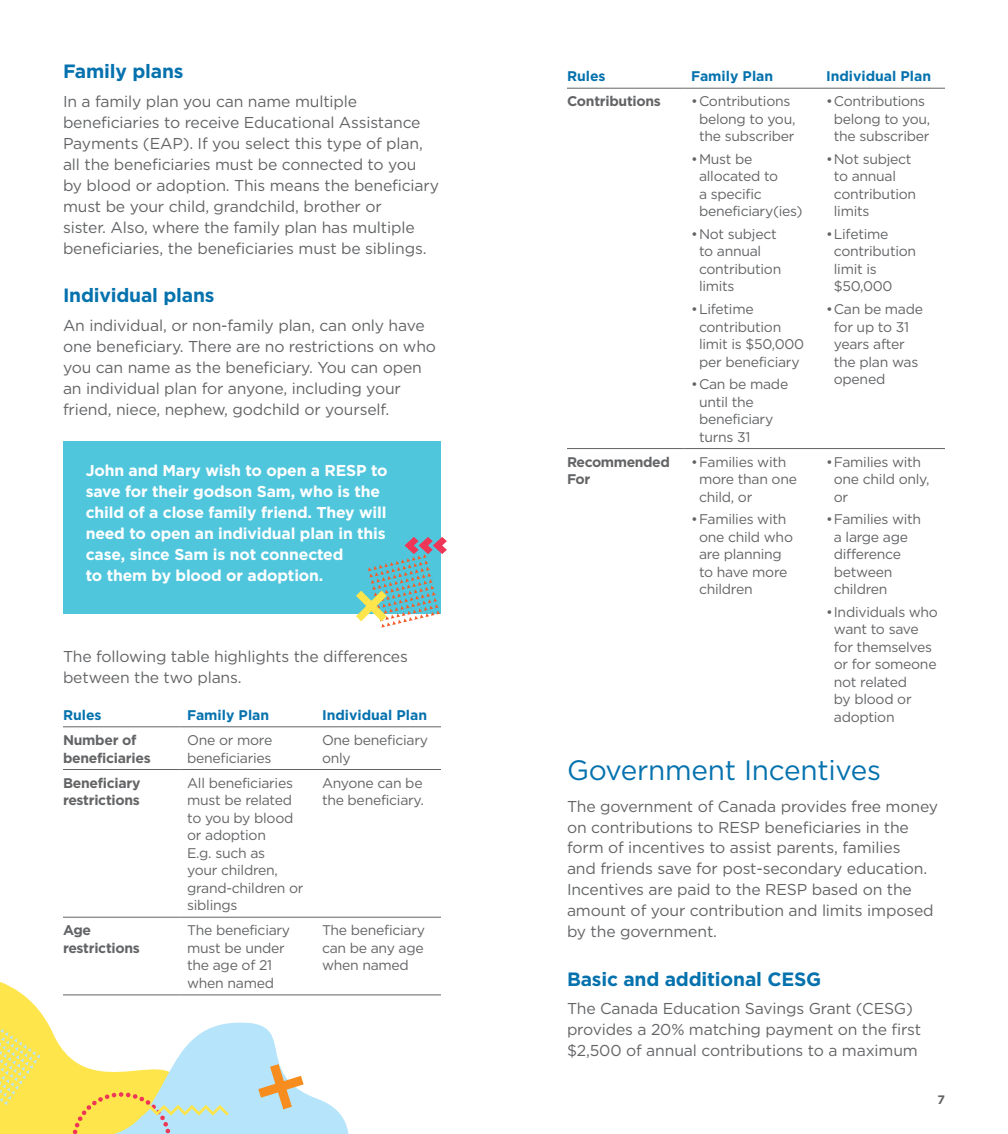
<style>
.page{position:relative;width:1008px;height:1134px;background:#fff}
.page>*{position:absolute;margin:0;border:0;box-sizing:border-box;transform-origin:0 0}
.t1{font:28px "Gotham";letter-spacing:-.01em;color:#0572ae}
.t2{font:700 19.25px "Gotham";letter-spacing:-.01em;color:#0572ae}
.t3{font:15.75px/21px "Gotham";letter-spacing:-.01em;color:#636466}
.t4{font:700 15.75px/21px "Gotham";letter-spacing:-.01em;color:#fff}
.t5{font:14px/17.5px "Gotham";letter-spacing:-.02em;color:#636466}
.t6{font:700 14px/17.5px "Gotham";letter-spacing:-.02em;color:#636466}
.t7{font:700 14px "Gotham";color:#0572ae}
.t8{font:700 12.25px "Gotham";color:#636466}
</style>
<div class="page">
<div style="left:63px;top:441px;width:378px;height:173px;background:#50c6dd"></div>
<hr style="left:63px;top:726px;width:117px;height:1px;background:#636466">
<hr style="left:180px;top:726px;width:135px;height:1px;background:#636466">
<hr style="left:315px;top:726px;width:126px;height:1px;background:#636466">
<hr style="left:63px;top:769px;width:117px;height:1px;background:#636466">
<hr style="left:180px;top:769px;width:135px;height:1px;background:#636466">
<hr style="left:315px;top:769px;width:126px;height:1px;background:#636466">
<hr style="left:63px;top:917px;width:117px;height:1px;background:#636466">
<hr style="left:180px;top:917px;width:135px;height:1px;background:#636466">
<hr style="left:315px;top:917px;width:126px;height:1px;background:#636466">
<hr style="left:315px;top:994px;width:126px;height:1px;background:#636466">
<hr style="left:567px;top:88px;width:117px;height:1px;background:#636466">
<hr style="left:684px;top:88px;width:135px;height:1px;background:#636466">
<hr style="left:819px;top:88px;width:126px;height:1px;background:#636466">
<hr style="left:567px;top:448px;width:117px;height:1px;background:#636466">
<hr style="left:684px;top:448px;width:135px;height:1px;background:#636466">
<hr style="left:819px;top:448px;width:126px;height:1px;background:#636466">
<svg style="left:356px;top:537px;width:91px;height:91px"></svg>
<svg style="left:0;top:982px;width:388px;height:152px"></svg>
<p class="t2" style="left:63px;top:59px;width:122px">Family plans</p>
<p class="t3" style="left:63px;top:91px;width:378px">In a family plan you can name multiple beneficiaries to receive Educational Assistance Payments (EAP). If you select this type of plan, all the beneficiaries must be connected to you by blood or adoption. This means the beneficiary must be your child, grandchild, brother or<br>sister. Also, where the family plan has multiple beneficiaries, the beneficiaries must be siblings.</p>
<p class="t2" style="left:63px;top:283px;width:153px">Individual plans</p>
<p class="t3" style="left:63px;top:315px;width:375px">An individual, or non-family plan, can only have one beneficiary. There are no restrictions on who you can name as the beneficiary. You can open an individual plan for anyone, including your friend, niece, nephew, godchild or yourself.</p>
<p class="t4" style="left:86px;top:460px;width:304px">John and Mary wish to open a RESP to save for their godson Sam, who is the child of a close family friend. They will need to open an individual plan in this case, since Sam is not connected<br>to them by blood or adoption.</p>
<p class="t3" style="left:63px;top:646px;width:347px">The following table highlights the differences between the two plans.</p>
<p class="t7" style="left:63px;top:706px;width:40px">Rules</p>
<p class="t7" style="left:187px;top:706px;width:84px">Family Plan</p>
<p class="t7" style="left:322px;top:706px;width:107px">Individual Plan</p>
<p class="t6" style="left:63px;top:731px;width:89px">Number of beneficiaries</p>
<p class="t5" style="left:187px;top:731px;width:87px">One or more beneficiaries</p>
<p class="t5" style="left:322px;top:731px;width:108px">One beneficiary only</p>
<p class="t6" style="left:63px;top:774px;width:79px">Beneficiary restrictions</p>
<p class="t5" style="left:187px;top:774px;width:118px">All beneficiaries must be related to you by blood or adoption<br>E.g. such as<br>your children, grand-children or siblings</p>
<p class="t5" style="left:322px;top:774px;width:103px">Anyone can be the beneficiary.</p>
<p class="t6" style="left:63px;top:922px;width:78px">Age restrictions</p>
<p class="t5" style="left:187px;top:921px;width:105px">The beneficiary must be under the age of 21 when named</p>
<p class="t5" style="left:322px;top:921px;width:105px;text-align:justify">The beneficiary can be any age when named</p>
<p class="t7" style="left:567px;top:67px;width:40px">Rules</p>
<p class="t7" style="left:691px;top:67px;width:84px">Family Plan</p>
<p class="t7" style="left:826px;top:67px;width:107px">Individual Plan</p>
<p class="t6" style="left:567px;top:93px;width:95px">Contributions</p>
<p class="t5" style="left:691px;top:92px;width:106px;text-align:center">•Contributions belong to you, the subscriber</p>
<p class="t5" style="left:699px;top:150px;width:105px;text-indent:-8px">•Must be allocated to<br>a specific beneficiary(ies)</p>
<p class="t5" style="left:699px;top:225px;width:84px;text-indent:-8px">•Not subject to annual contribution limits</p>
<p class="t5" style="left:699px;top:300px;width:107px;text-indent:-8px">•Lifetime contribution limit is $50,000 per beneficiary</p>
<p class="t5" style="left:699px;top:375px;width:91px;text-indent:-8px">•Can be made until the beneficiary turns 31</p>
<p class="t5" style="left:826px;top:92px;width:106px;text-align:center">•Contributions belong to you, the subscriber</p>
<p class="t5" style="left:834px;top:150px;width:84px;text-indent:-8px">•Not subject to annual contribution limits</p>
<p class="t5" style="left:834px;top:225px;width:84px;text-indent:-8px">•Lifetime contribution limit is $50,000</p>
<p class="t5" style="left:834px;top:300px;width:91px;text-indent:-8px">•Can be made for up to 31 years after the plan was opened</p>
<p class="t5" style="left:834px;top:453px;width:97px;text-indent:-8px">•Families with one child only, or</p>
<p class="t5" style="left:834px;top:510px;width:89px;text-indent:-8px">•Families with a large age difference between children</p>
<p class="t5" style="left:834px;top:603px;width:106px;text-indent:-8px">•Individuals who want to save for themselves or for someone not related<br>by blood or adoption</p>
<h1 class="t1" style="left:567px;top:753px;width:316px">Government Incentives</h1>
<p class="t3" style="left:567px;top:795px;width:373px">The government of Canada provides free money on contributions to RESP beneficiaries in the form of incentives to assist parents, families<br>and friends save for post-secondary education.<br>Incentives are paid to the RESP based on the amount of your contribution and limits imposed by the government.</p>
<p class="t2" style="left:567px;top:966px;width:256px">Basic and additional CESG</p>
<p class="t3" style="left:567px;top:998px;width:356px">The Canada Education Savings Grant (CESG) provides a 20% matching payment on the first $2,500 of annual contributions to a maximum</p>
<p class="t6" style="left:567px;top:453px;width:104px">Recommended<br>For</p>
<p class="t5" style="left:699px;top:453px;width:100px;text-indent:-8px">•Families with more than one child, or</p>
<p class="t5" style="left:699px;top:510px;width:95px;text-indent:-8px">•Families with one child who are planning to have more children</p>
<p class="t8" style="left:937px;top:1091px;width:9px">7</p>
</div>
